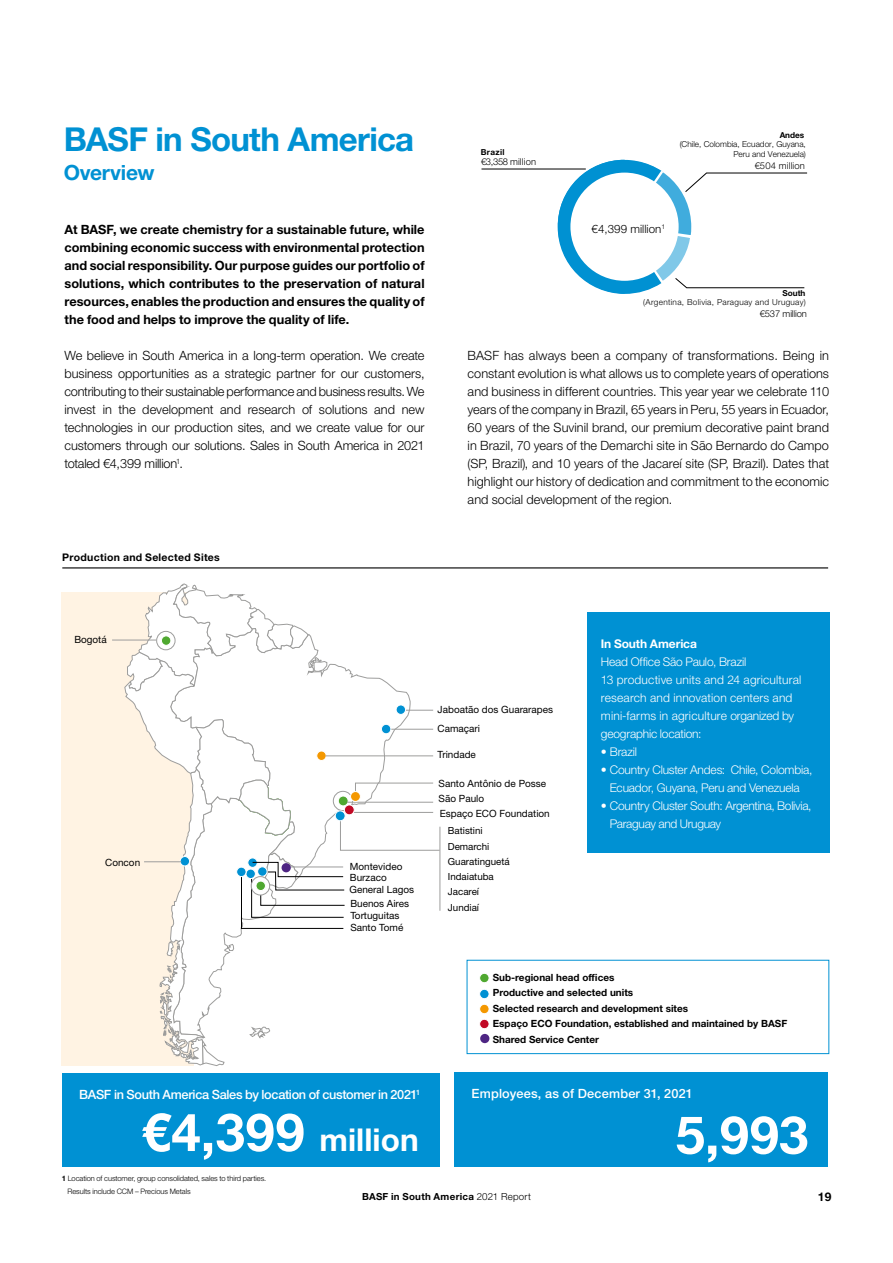
<style>
.page{position:relative;width:893px;height:1263px;background:#fff}
.page>*{position:absolute;margin:0;border:0;box-sizing:border-box;transform-origin:0 0}
.t1{font:700 52.5px "Helvetica Finanz Std";color:#fff}
.t2{font:700 33px "Helvetica Finanz Std";letter-spacing:-.02em;color:#0091d3}
.t3{font:700 31.5px "Helvetica Finanz Std";color:#fff}
.t4{font:700 21px "Helvetica Finanz Std";letter-spacing:-.015em;color:#0091d3}
.t5{font:300 12.75px/18px "Helvetica Finanz Std";letter-spacing:-.005em;color:#000;text-align:justify}
.t6{font:700 12.75px/18px "Helvetica Finanz Std";color:#000;text-align:justify}
.t7{font:500 12.75px "Helvetica Finanz Std";letter-spacing:-.025em;color:#fff}
.t8{font:500 12.75px "Helvetica Finanz Std";letter-spacing:.015em;color:#fff}
.t9{font:300 12px/18px "Helvetica Finanz Std";letter-spacing:.005em;color:#fff}
.t10{font:300 12px/18px "Helvetica Finanz Std";letter-spacing:-.015em;color:#fff;text-align:center}
.t11{font:700 12px "Helvetica Finanz Std";letter-spacing:-.005em;color:#fff}
.t12{font:700 12px "Helvetica Finanz Std";color:#000}
.t13{font:300 11.55px "Helvetica Neue LT Pro";letter-spacing:.005em;color:#000}
.t14{font:700 10.5px "Helvetica Finanz Std";letter-spacing:.025em;color:#000}
.t15{font:9.9px/11.9px "Helvetica Neue LT Pro";color:#000}
.t16{font:700 9.9px/15.6px "Helvetica Neue LT Pro";color:#000}
.t17{font:9.75px/15.3px "Helvetica Neue LT Pro";color:#000}
.t18{font:700 9.75px "Helvetica Finanz Std";letter-spacing:.03em;color:#000}
.t19{font:300 9.45px "Helvetica Neue LT Pro";letter-spacing:.02em;color:#000}
.t20{font:300 9.45px "Helvetica Neue LT Pro";letter-spacing:-.015em;color:#000}
.t21{font:300 8.25px "Helvetica Neue LT Pro";color:#000}
.t22{font:300 8.25px "Helvetica Neue LT Pro";letter-spacing:.035em;color:#000}
.t23{font:700 8.25px "Helvetica Neue LT Pro";color:#000}
.t24{font:300 7.5px/13.2px "Helvetica Finanz Std";letter-spacing:-.005em;color:#000}
.s1{font-size:52.5px}
.s2{font-weight:700}
.s3{font-weight:300}
</style>
<div class="page">
<div style="left:467px;top:960px;width:362px;height:94px;border:1px solid #0091d3"></div>
<div style="left:587px;top:612px;width:242px;height:241px;background:#0091d3"></div>
<div style="left:62px;top:592px;width:132px;height:473px;background:#fff3e3"></div>
<div style="left:480px;top:1019px;width:9px;height:10px;background:#c10925;border-radius:50%"></div>
<div style="left:479px;top:1019px;width:10px;height:10px;border:1px solid #fff;border-radius:50%"></div>
<div style="left:480px;top:989px;width:9px;height:10px;background:#0091d3;border-radius:50%"></div>
<div style="left:479px;top:989px;width:10px;height:10px;border:1px solid #fff;border-radius:50%"></div>
<div style="left:480px;top:1004px;width:9px;height:10px;background:#f49800;border-radius:50%"></div>
<div style="left:479px;top:1004px;width:10px;height:10px;border:1px solid #fff;border-radius:50%"></div>
<div style="left:480px;top:973px;width:9px;height:10px;background:#4fa830;border-radius:50%"></div>
<div style="left:479px;top:973px;width:10px;height:10px;border:1px solid #fff;border-radius:50%"></div>
<hr style="left:62px;top:567px;width:766px;height:1px;background:#000">
<div style="left:62px;top:1073px;width:378px;height:93px;background:#0091d3"></div>
<div style="left:455px;top:1072px;width:373px;height:94px;background:#0091d3"></div>
<hr style="left:112px;top:640px;width:44px;height:1px;background:#9d9d9c">
<hr style="left:440px;top:827px;width:1px;height:84px;background:#9d9d9c">
<svg style="left:124px;top:583px;width:316px;height:483px"></svg>
<div style="left:351px;top:791px;width:9px;height:10px;background:#f49800;border-radius:50%"></div>
<div style="left:350px;top:791px;width:11px;height:11px;border:1px solid #fff;border-radius:50%"></div>
<div style="left:335px;top:811px;width:10px;height:10px;background:#0091d3;border-radius:50%"></div>
<div style="left:335px;top:810px;width:10px;height:11px;border:1px solid #fff;border-radius:50%"></div>
<div style="left:381px;top:724px;width:10px;height:10px;background:#0091d3;border-radius:50%"></div>
<div style="left:381px;top:724px;width:10px;height:10px;border:1px solid #fff;border-radius:50%"></div>
<div style="left:396px;top:705px;width:10px;height:9px;background:#0091d3;border-radius:50%"></div>
<div style="left:396px;top:705px;width:10px;height:10px;border:1px solid #fff;border-radius:50%"></div>
<hr style="left:290px;top:867px;width:53px;height:1px;background:#9d9d9c">
<div style="left:282px;top:863px;width:9px;height:9px;background:#4e2583;border-radius:50%"></div>
<div style="left:480px;top:1034px;width:9px;height:9px;background:#4e2583;border-radius:50%"></div>
<svg style="left:548px;top:159px;width:259px;height:135px"></svg>
<hr style="left:481px;top:169px;width:105px;height:1px;background:#000">
<h2 class="t2" style="left:64px;top:120px;width:352px">BASF in South America</h2>
<h3 class="t4" style="left:64px;top:160px;width:92px">Overview</h3>
<p class="t23" style="left:481px;top:147px;width:25px">Brazil</p>
<p class="t19" style="left:481px;top:156px;width:57px">€3,358 million</p>
<p class="t23" style="left:780px;top:130px;width:26px">Andes</p>
<p class="t21" style="left:680px;top:139px;width:128px">(Chile, Colombia, Ecuador, Guyana,</p>
<p class="t21" style="left:733px;top:149px;width:74px">Peru and Venezuela)</p>
<p class="t19" style="left:755px;top:159px;width:52px">€504 million</p>
<p class="t6" style="left:65px;top:220px;width:362px">At BASF, we create chemistry for a sustainable future, while combining economic success with environmental protection and social responsibility. Our purpose guides our portfolio of solutions, which contributes to the preservation of natural resources, enables the production and ensures the quality of the food and helps to improve the quality of life.</p>
<p class="t5" style="left:65px;top:346px;width:362px">We believe in South America in a long-term operation. We create business opportunities as a strategic partner for our customers, contributing to their sustainable performance and business results. We invest in the development and research of solutions and new technologies in our production sites, and we create value for our customers through our solutions. Sales in South America in 2021 totaled €4,399 million<sup>1</sup>.</p>
<p class="t13" style="left:591px;top:222px;width:75px">€4,399 million<sup>1</sup></p>
<p class="t23" style="left:782px;top:288px;width:25px">South</p>
<p class="t22" style="left:643px;top:297px;width:164px">(Argentina, Bolivia, Paraguay and Uruguay)</p>
<p class="t20" style="left:760px;top:308px;width:49px">€537 million</p>
<p class="t5" style="left:468px;top:346px;width:363px">BASF has always been a company of transformations. Being in constant evolution is what allows us to complete years of operations and business in different countries. This year year we celebrate 110 years of the company in Brazil, 65 years in Peru, 55 years in Ecuador, 60 years of the Suvinil brand, our premium decorative paint brand in Brazil, 70 years of the Demarchi site in São Bernardo do Campo (SP, Brazil), and 10 years of the Jacareí site (SP, Brazil). Dates that highlight our history of dedication and commitment to the economic and social development of the region.</p>
<p class="t14" style="left:62px;top:551px;width:159px">Production and Selected Sites</p>
<p class="t15" style="left:74px;top:633px;width:34px">Bogotá</p>
<p class="t15" style="left:105px;top:856px;width:36px">Concon</p>
<p class="t15" style="left:350px;top:860px;width:54px">Montevideo</p>
<p class="t15" style="left:350px;top:871px;width:38px">Burzaco</p>
<p class="t15" style="left:350px;top:883px;width:66px">General Lagos</p>
<p class="t15" style="left:350px;top:897px;width:60px">Buenos Aires<br>Tortuguitas<br>Santo Tomé</p>
<p class="t7" style="left:79px;top:1087px;width:343px">BASF in South America Sales by location of customer in 2021<sup>1</sup></p>
<h3 class="t3" style="left:141px;top:1121px;width:279px"><span class="s1">€4,399</span> million</h3>
<p class="t15" style="left:438px;top:700px;width:117px;line-height:18.9px">Jaboatão dos Guararapes<br>Camaçari</p>
<p class="t15" style="left:438px;top:748px;width:40px">Trindade</p>
<p class="t15" style="left:439px;top:777px;width:109px">Santo Antônio de Posse</p>
<p class="t15" style="left:439px;top:791px;width:113px;line-height:14.4px">São Paulo<br>Espaço ECO Foundation</p>
<p class="t17" style="left:448px;top:823px;width:63px">Batistini<br>Demarchi<br>Guaratinguetá<br>Indaiatuba<br>Jacareí<br>Jundiaí</p>
<p class="t11" style="left:601px;top:637px;width:98px">In South America</p>
<p class="t9" style="left:601px;top:653px;width:202px">Head Office São Paulo, Brazil<br>13 productive units and 24 agricultural research and innovation centers and mini-farms in agriculture organized by geographic location:</p>
<p class="t10" style="left:601px;top:743px;width:38px">• Brazil</p>
<p class="t10" style="left:601px;top:761px;width:213px">• Country Cluster Andes: Chile, Colombia,<br>Ecuador, Guyana, Peru and Venezuela</p>
<p class="t10" style="left:610px;top:797px;width:203px;text-align:left;text-indent:-9px">• Country Cluster South: Argentina, Bolivia,<br>Paraguay and Uruguay</p>
<p class="t16" style="left:493px;top:969px;width:296px">Sub-regional head offices<br>Productive and selected units<br>Selected research and development sites<br>Espaço ECO Foundation, established and maintained by BASF Shared Service Center</p>
<p class="t8" style="left:472px;top:1086px;width:223px">Employees, as of December 31, 2021</p>
<h1 class="t1" style="left:676px;top:1104px;width:134px">5,993</h1>
<p class="t24" style="left:67px;top:1171px;width:200px;text-indent:-6px"><span class="s2">1</span> Location of customer, group consolidated, sales to third parties.<br>Results include CCM – Precious Metals</p>
<p class="t18" style="left:362px;top:1191px;width:170px">BASF in South America <span class="s3">2021 Report</span></p>
<p class="t12" style="left:818px;top:1190px;width:15px">19</p>
</div>
